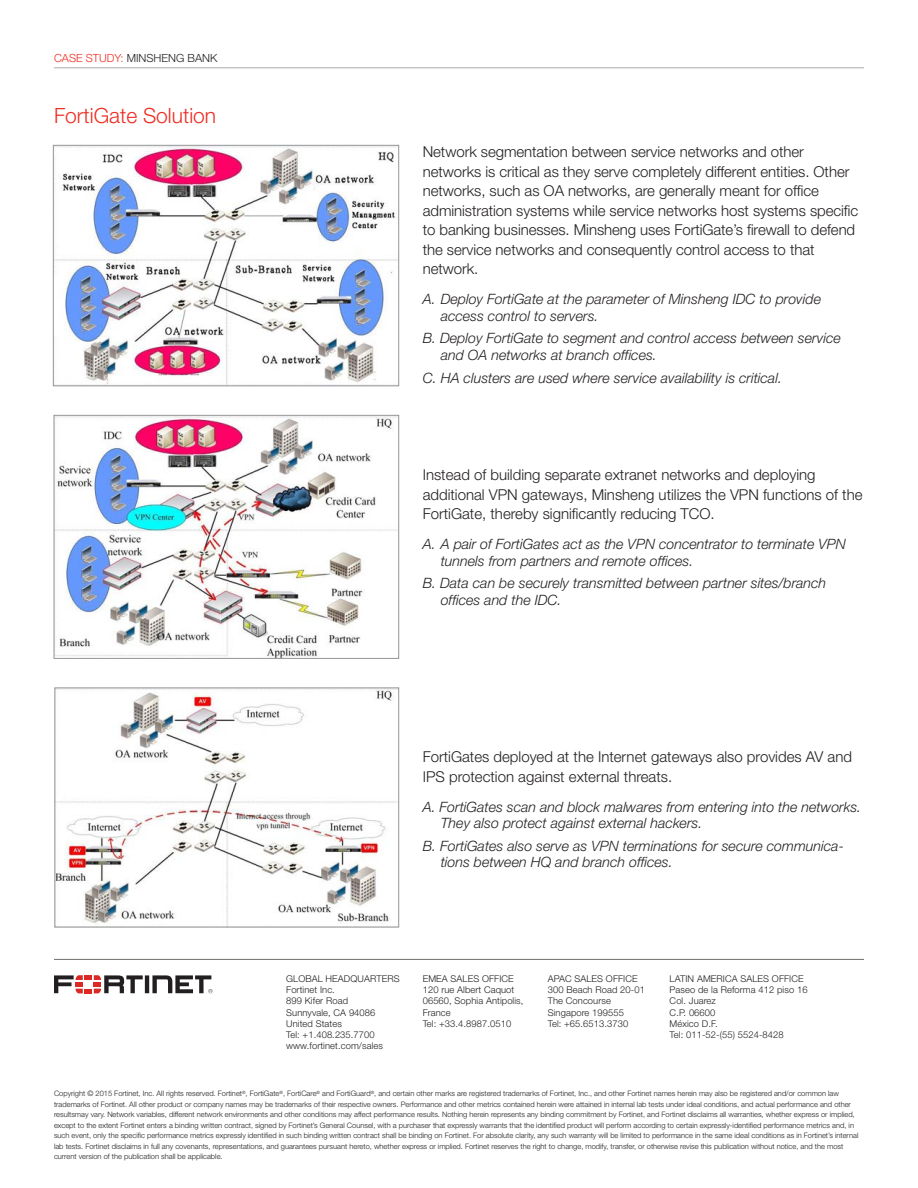
<style>
.page{position:relative;width:918px;height:1188px;background:#fff}
.page>*{position:absolute;margin:0;border:0;box-sizing:border-box;transform-origin:0 0}
.SUBHEAD_TEXT{font:300 21px "Helvetica Neue LT Pro";color:#ee2e22}
.BODY_TEXT{font:300 15px/19.5px "Helvetica Neue LT Pro";letter-spacing:-.005em;color:#231f20}
.Diagram_Text{font:italic 300 14.25px/16.5px "Helvetica Neue LT Pro";color:#231f20}
.header_style{font:300 11.25px "Helvetica Neue LT Pro";color:#231f20}
.ADDRESS_TEXT{font:300 9.3px/11.2px "Helvetica Neue LT Pro";letter-spacing:.01em;color:#231f20}
.Body_Copy{font:300 7.5px/10.5px "Helvetica Neue LT Pro";color:#231f20}
.s1{color:#ee2e22}
</style>
<div class="page">
<hr style="left:54px;top:67px;width:810px;height:1px;background:#aaada9">
<hr style="left:54px;top:959px;width:810px;height:1px;background:#6b7069">
<svg style="left:54px;top:975px;width:159px;height:18px"></svg>
<img style="left:55px;top:147px;width:342px;height:237px">
<div style="left:53px;top:145px;width:346px;height:241px;border:1px solid #939598"></div>
<img style="left:56px;top:417px;width:341px;height:240px">
<div style="left:54px;top:415px;width:345px;height:244px;border:1px solid #939598"></div>
<img style="left:57px;top:690px;width:340px;height:235px">
<div style="left:55px;top:688px;width:344px;height:239px;border:1px solid #939598"></div>
<p class="header_style" style="left:54px;top:51px;width:165px"><span class="s1">CASE STUDY:</span> MINSHENG BANK</p>
<p class="SUBHEAD_TEXT" style="left:54px;top:103px;width:164px">FortiGate Solution</p>
<p class="BODY_TEXT" style="left:423px;top:142px;width:437px">Network segmentation between service networks and other networks is critical as they serve completely different entities. Other networks, such as OA networks, are generally meant for office administration systems while service networks host systems specific to banking businesses. Minsheng uses FortiGate’s firewall to defend the service networks and consequently control access to that network.</p>
<p class="Diagram_Text" style="left:441px;top:291px;width:382px;text-indent:-18px">A. Deploy FortiGate at the parameter of Minsheng IDC to provide access control to servers.</p>
<p class="Diagram_Text" style="left:441px;top:330px;width:402px;text-indent:-18px">B. Deploy FortiGate to segment and control access between service and OA networks at branch offices.</p>
<p class="Diagram_Text" style="left:423px;top:369px;width:361px">C. HA clusters are used where service availability is critical.</p>
<p class="BODY_TEXT" style="left:423px;top:465px;width:441px">Instead of building separate extranet networks and deploying additional VPN gateways, Minsheng utilizes the VPN functions of the<br>FortiGate, thereby significantly reducing TCO.</p>
<p class="Diagram_Text" style="left:441px;top:536px;width:407px;text-indent:-18px">A. A pair of FortiGates act as the VPN concentrator to terminate VPN tunnels from partners and remote offices.</p>
<p class="Diagram_Text" style="left:441px;top:575px;width:387px;text-indent:-18px">B. Data can be securely transmitted between partner sites/branch offices and the IDC.</p>
<p class="BODY_TEXT" style="left:423px;top:747px;width:431px">FortiGates deployed at the Internet gateways also provides AV and<br>IPS protection against external threats.</p>
<p class="Diagram_Text" style="left:441px;top:798px;width:422px;text-indent:-18px">A. FortiGates scan and block malwares from entering into the networks.<br>They also protect against external hackers.</p>
<p class="Diagram_Text" style="left:441px;top:837px;width:405px;text-indent:-18px">B. FortiGates also serve as VPN terminations for secure communica&shy;tions between HQ and branch offices.</p>
<p class="ADDRESS_TEXT" style="left:286px;top:973px;width:115px">GLOBAL HEADQUARTERS</p>
<p class="ADDRESS_TEXT" style="left:286px;top:984px;width:50px">Fortinet Inc.</p>
<p class="ADDRESS_TEXT" style="left:286px;top:995px;width:63px">899 Kifer Road</p>
<p class="ADDRESS_TEXT" style="left:286px;top:1007px;width:91px">Sunnyvale, CA 94086</p>
<p class="ADDRESS_TEXT" style="left:286px;top:1018px;width:57px">United States</p>
<p class="ADDRESS_TEXT" style="left:286px;top:1029px;width:90px">Tel: +1.408.235.7700</p>
<p class="ADDRESS_TEXT" style="left:286px;top:1040px;width:98px">www.fortinet.com/sales</p>
<p class="ADDRESS_TEXT" style="left:423px;top:973px;width:93px">EMEA SALES OFFICE</p>
<p class="ADDRESS_TEXT" style="left:423px;top:984px;width:93px">120 rue Albert Caquot</p>
<p class="ADDRESS_TEXT" style="left:423px;top:995px;width:102px">06560, Sophia Antipolis,<br>France</p>
<p class="ADDRESS_TEXT" style="left:423px;top:1018px;width:90px">Tel: +33.4.8987.0510</p>
<p class="ADDRESS_TEXT" style="left:548px;top:973px;width:91px">APAC SALES OFFICE</p>
<p class="ADDRESS_TEXT" style="left:548px;top:984px;width:99px">300 Beach Road 20-01</p>
<p class="ADDRESS_TEXT" style="left:548px;top:995px;width:65px">The Concourse</p>
<p class="ADDRESS_TEXT" style="left:548px;top:1007px;width:78px">Singapore 199555</p>
<p class="ADDRESS_TEXT" style="left:548px;top:1018px;width:82px">Tel: +65.6513.3730</p>
<p class="ADDRESS_TEXT" style="left:670px;top:973px;width:136px">LATIN AMERICA SALES OFFICE</p>
<p class="ADDRESS_TEXT" style="left:670px;top:984px;width:139px">Paseo de la Reforma 412 piso 16</p>
<p class="ADDRESS_TEXT" style="left:670px;top:995px;width:48px">Col. Juarez</p>
<p class="ADDRESS_TEXT" style="left:670px;top:1007px;width:47px">C.P. 06600</p>
<p class="ADDRESS_TEXT" style="left:670px;top:1018px;width:49px">México D.F.</p>
<p class="ADDRESS_TEXT" style="left:670px;top:1029px;width:116px">Tel: 011-52-(55) 5524-8428</p>
<p class="Body_Copy" style="left:54px;top:1088px;width:806px">Copyright © 2015 Fortinet, Inc. All rights reserved. Fortinet<sup>®</sup>, FortiGate<sup>®</sup>, FortiCare<sup>®</sup> and FortiGuard<sup>®</sup>, and certain other marks are registered trademarks of Fortinet, Inc., and other Fortinet names herein may also be registered and/or common law trademarks of Fortinet. All other product or company names may be trademarks of their respective owners. Performance and other metrics contained herein were attained in internal lab tests under ideal conditions, and actual performance and other resultsmay vary. Network variables, different network environments and other conditions may affect performance results. Nothing herein represents any binding commitment by Fortinet, and Fortinet disclaims all warranties, whether express or implied, except to the extent Fortinet enters a binding written contract, signed by Fortinet’s General Counsel, with a purchaser that expressly warrants that the identified product will perform according to certain expressly-identified performance metrics and, in such event, only the specific performance metrics expressly identified in such binding written contract shall be binding on Fortinet. For absolute clarity, any such warranty will be limited to performance in the same ideal conditions as in Fortinet’s internal lab tests. Fortinet disclaims in full any covenants, representations, and guarantees pursuant hereto, whether express or implied. Fortinet reserves the right to change, modify, transfer, or otherwise revise this publication without notice, and the most current version of the publication shall be applicable.</p>
</div>
